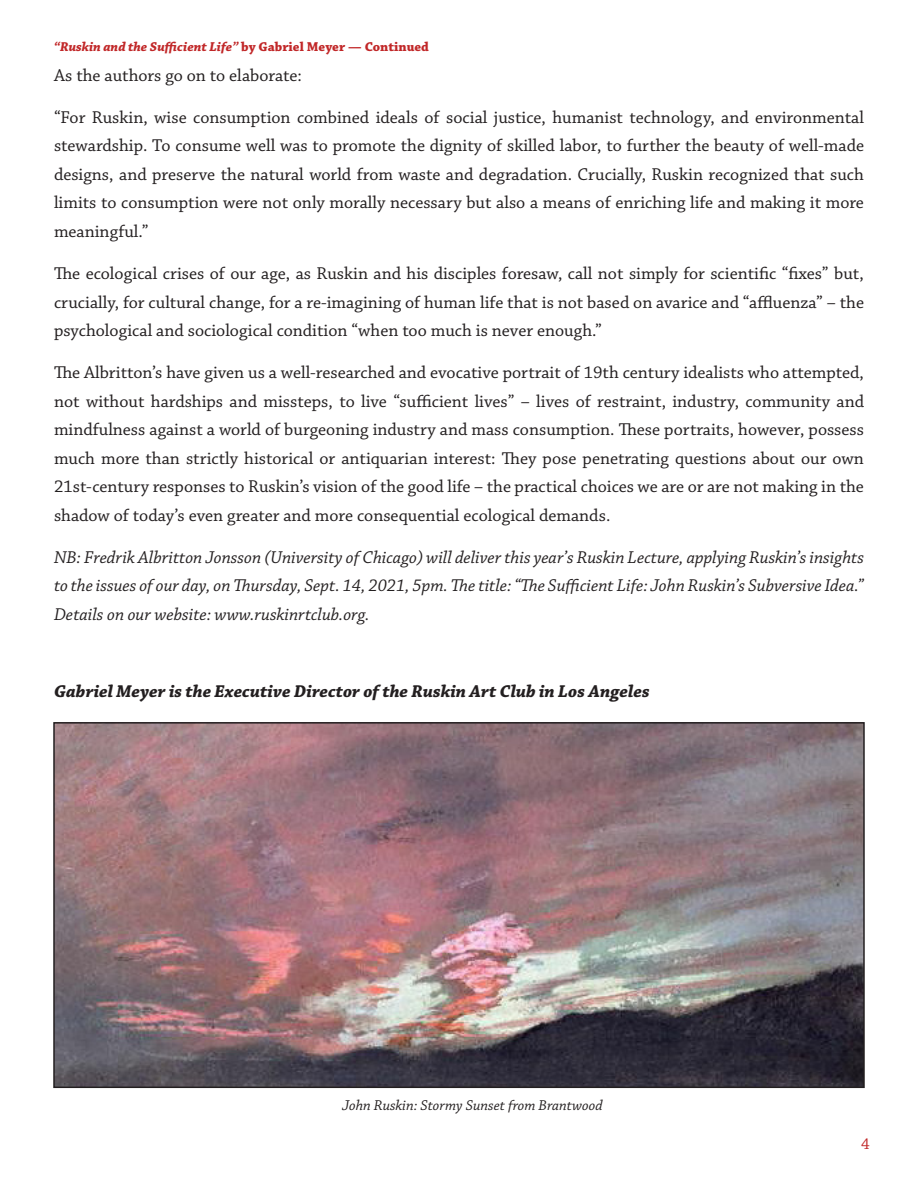
<style>
.page{position:relative;width:918px;height:1182px;background:#fff}
.page>*{position:absolute;margin:0;border:0;box-sizing:border-box;transform-origin:0 0}
.t1{font:18px/28.5px "Chaparral Pro";color:#231f20;text-align:justify}
.t2{font:italic 18px/28.5px "Chaparral Pro";color:#231f20;text-align:justify}
.t3{font:italic 700 18px "Chaparral Pro";color:#231f20}
.t4{font:16.5px "Chaparral Pro";color:#c12728}
.t5{font:italic 15px "Chaparral Pro";color:#231f20}
.t6{font:italic 700 13.5px "Chaparral Pro";color:#c12728}
.s1{font-style:normal}
</style>
<div class="page">
<img style="left:56px;top:725px;width:806px;height:359px">
<div style="left:53px;top:722px;width:812px;height:365px;border:2px solid #231f20"></div>
<p class="t6" style="left:54px;top:38px;width:376px">“Ruskin and the Sufficient Life” <span class="s1">by Gabriel Meyer — Continued</span></p>
<p class="t1" style="left:54px;top:62px;width:249px">As the authors go on to elaborate:</p>
<p class="t1" style="left:54px;top:104px;width:812px">“For Ruskin, wise consumption combined ideals of social justice, humanist technology, and environmental stewardship. To consume well was to promote the dignity of skilled labor, to further the beauty of well-made designs, and preserve the natural world from waste and degradation. Crucially, Ruskin recognized that such limits to consumption were not only morally necessary but also a means of enriching life and making it more meaningful.”</p>
<p class="t1" style="left:54px;top:260px;width:812px">The ecological crises of our age, as Ruskin and his disciples foresaw, call not simply for scientific “fixes” but, crucially, for cultural change, for a re-imagining of human life that is not based on avarice and “affluenza” – the psychological and sociological condition “when too much is never enough.”</p>
<p class="t1" style="left:54px;top:359px;width:812px">The Albritton’s have given us a well-researched and evocative portrait of 19th century idealists who attempted, not without hardships and missteps, to live “sufficient lives” – lives of restraint, industry, community and mindfulness against a world of burgeoning industry and mass consumption. These portraits, however, possess much more than strictly historical or antiquarian interest: They pose penetrating questions about our own 21st-century responses to Ruskin’s vision of the good life – the practical choices we are or are not making in the shadow of today’s even greater and more consequential ecological demands.</p>
<p class="t2" style="left:54px;top:543px;width:812px">NB: Fredrik Albritton Jonsson (University of Chicago) will deliver this year’s Ruskin Lecture, applying Ruskin’s insights to the issues of our day, on Thursday, Sept. 14, 2021, 5pm. The title: “The Sufficient Life: John Ruskin’s Subversive Idea.” Details on our website: www.ruskinrtclub.org.</p>
<p class="t3" style="left:54px;top:680px;width:597px">Gabriel Meyer is the Executive Director of the Ruskin Art Club in Los Angeles</p>
<p class="t5" style="left:342px;top:1096px;width:262px">John Ruskin: Stormy Sunset from Brantwood</p>
<p class="t4" style="left:861px;top:1134px;width:10px">4</p>
</div>
